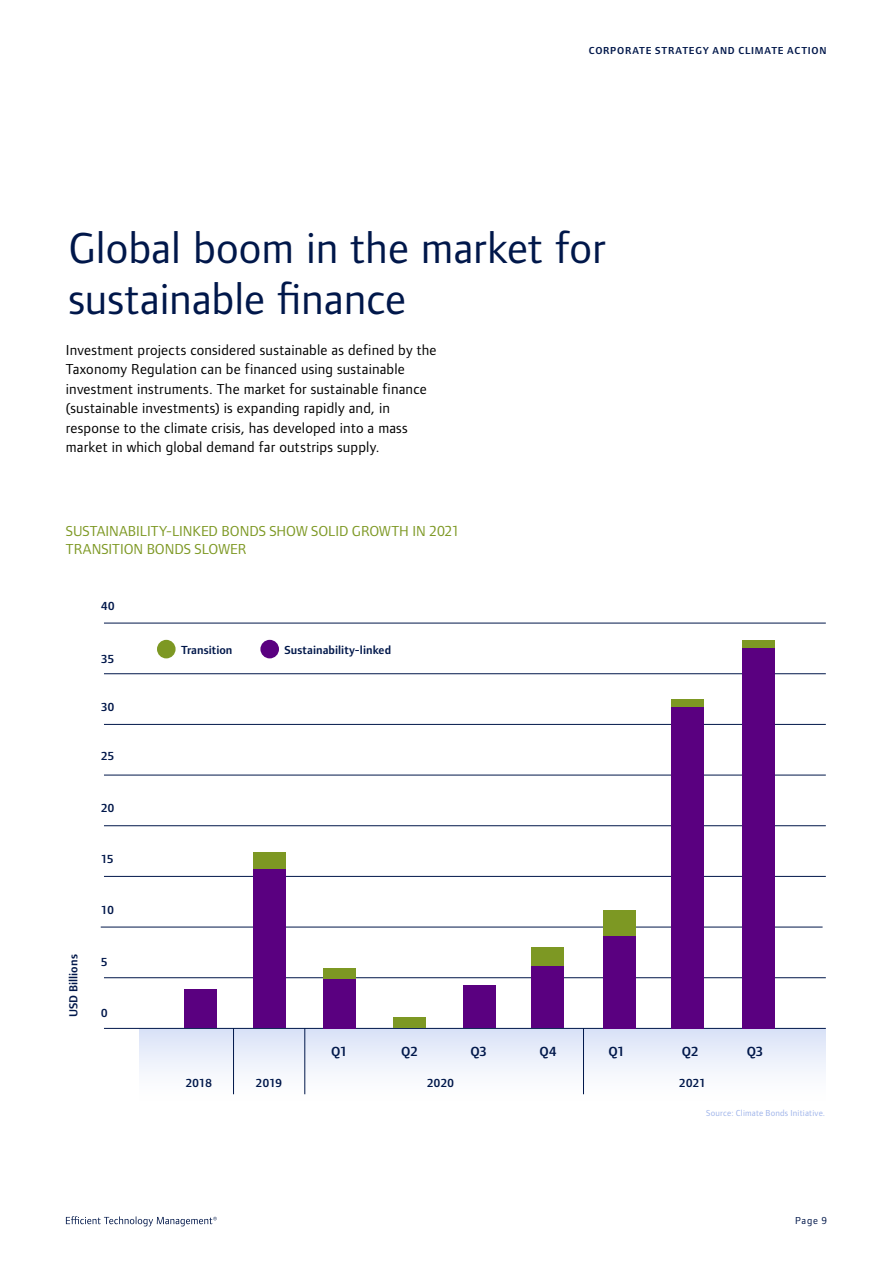
<style>
.page{position:relative;width:893px;height:1263px;background:#fff}
.page>*{position:absolute;margin:0;border:0;box-sizing:border-box;transform-origin:0 0}
.t1{font:45px/51px "Foundry Form Sans OT2";color:#00174a}
.t2{font:15px/19.5px "Foundry Form Sans OT2";letter-spacing:.015em;color:#000}
.t3{font:15px/18px "Foundry Form Sans OT2";color:#7d9823}
.t4{font:600 13.8px "Foundry Form Sans OT2";letter-spacing:-.03em;color:#00174a}
.t5{font:600 12.15px "Foundry Form Sans OT2";color:#00174a}
.t6{font:600 10.5px "Foundry Form Sans OT2";letter-spacing:.075em;color:#00174a}
.t7{font:10.5px "Foundry Form Sans OT2";color:#00174a}
.t8{font:9px "Foundry Form Sans OT2";letter-spacing:.02em;color:#9fb4ea}
</style>
<div class="page">
<svg style="left:66px;top:1216px;width:151px;height:10px"></svg>
<div style="left:139px;top:1029px;width:687px;height:73px;background:linear-gradient(to bottom,#dbe3f7,#fff)"></div>
<hr style="left:104px;top:1028px;width:722px;height:1px;background:#00174a">
<hr style="left:104px;top:977px;width:722px;height:1px;background:#00174a">
<hr style="left:101px;top:927px;width:722px;height:1px;background:#00174a">
<hr style="left:104px;top:876px;width:722px;height:1px;background:#00174a">
<hr style="left:104px;top:825px;width:722px;height:1px;background:#00174a">
<hr style="left:104px;top:775px;width:722px;height:1px;background:#00174a">
<hr style="left:104px;top:724px;width:722px;height:1px;background:#00174a">
<hr style="left:104px;top:673px;width:722px;height:1px;background:#00174a">
<hr style="left:104px;top:623px;width:722px;height:1px;background:#00174a">
<div style="left:157px;top:640px;width:19px;height:18px;background:#7d9823;border-radius:50%"></div>
<div style="left:260px;top:640px;width:19px;height:18px;background:#5a0080;border-radius:50%"></div>
<div style="left:184px;top:990px;width:32px;height:38px;background:#5a0080"></div>
<div style="left:254px;top:867px;width:32px;height:161px;background:#5a0080"></div>
<div style="left:324px;top:978px;width:32px;height:50px;background:#5a0080"></div>
<div style="left:463px;top:985px;width:32px;height:43px;background:#5a0080"></div>
<div style="left:532px;top:965px;width:32px;height:63px;background:#5a0080"></div>
<div style="left:603px;top:936px;width:32px;height:92px;background:#5a0080"></div>
<div style="left:672px;top:707px;width:32px;height:321px;background:#5a0080"></div>
<div style="left:532px;top:947px;width:32px;height:18px;background:#7d9823"></div>
<div style="left:603px;top:910px;width:32px;height:26px;background:#7d9823"></div>
<div style="left:672px;top:699px;width:32px;height:8px;background:#7d9823"></div>
<div style="left:742px;top:641px;width:32px;height:7px;background:#7d9823"></div>
<div style="left:742px;top:648px;width:32px;height:380px;background:#5a0080"></div>
<div style="left:324px;top:968px;width:32px;height:10px;background:#7d9823"></div>
<div style="left:393px;top:1017px;width:33px;height:11px;background:#7d9823"></div>
<div style="left:254px;top:852px;width:32px;height:17px;background:#7d9823"></div>
<hr style="left:233px;top:1028px;width:1px;height:66px;background:#00174a">
<hr style="left:305px;top:1028px;width:1px;height:66px;background:#00174a">
<hr style="left:583px;top:1028px;width:1px;height:66px;background:#00174a">
<p class="t6" style="left:589px;top:43px;width:239px">CORPORATE STRATEGY AND CLIMATE ACTION</p>
<h1 class="t1" style="left:68px;top:219px;width:538px">Global boom in the market for sustainable finance</h1>
<p class="t2" style="left:66px;top:339px;width:372px">Investment projects considered sustainable as defined by the Taxonomy Regulation can be financed using sustainable investment instruments. The market for sustainable finance (sustainable investments) is expanding rapidly and, in response to the climate crisis, has developed into a mass market in which global demand far outstrips supply.</p>
<p class="t3" style="left:66px;top:521px;width:395px">SUSTAINABILITY-LINKED BONDS SHOW SOLID GROWTH IN 2021<br>TRANSITION BONDS SLOWER</p>
<p class="t5" style="left:65px;top:1017px;width:64px;rotate:-90deg">USD Billions</p>
<p class="t5" style="left:101px;top:597px;width:16px">40</p>
<p class="t5" style="left:101px;top:650px;width:15px">35</p>
<p class="t5" style="left:101px;top:698px;width:15px">30</p>
<p class="t5" style="left:101px;top:747px;width:15px">25</p>
<p class="t5" style="left:101px;top:799px;width:15px">20</p>
<p class="t5" style="left:101px;top:850px;width:15px">15</p>
<p class="t5" style="left:101px;top:901px;width:15px">10</p>
<p class="t5" style="left:101px;top:953px;width:9px">5</p>
<p class="t5" style="left:101px;top:1004px;width:9px">0</p>
<p class="t5" style="left:181px;top:641px;width:53px">Transition</p>
<p class="t5" style="left:284px;top:641px;width:108px">Sustainability-linked</p>
<p class="t4" style="left:331px;top:1041px;width:18px">Q1</p>
<p class="t4" style="left:401px;top:1041px;width:18px">Q2</p>
<p class="t4" style="left:470px;top:1041px;width:18px">Q3</p>
<p class="t4" style="left:539px;top:1041px;width:19px">Q4</p>
<p class="t4" style="left:609px;top:1041px;width:18px">Q1</p>
<p class="t4" style="left:682px;top:1041px;width:18px">Q2</p>
<p class="t4" style="left:747px;top:1041px;width:18px">Q3</p>
<p class="t5" style="left:679px;top:1074px;width:29px">2021</p>
<p class="t5" style="left:185px;top:1074px;width:28px">2018</p>
<p class="t5" style="left:256px;top:1074px;width:28px">2019</p>
<p class="t5" style="left:427px;top:1074px;width:29px">2020</p>
<p class="t8" style="left:706px;top:1107px;width:121px">Source: Climate Bonds Initiative.</p>
<p class="t7" style="left:795px;top:1213px;width:33px">Page 9</p>
</div>
